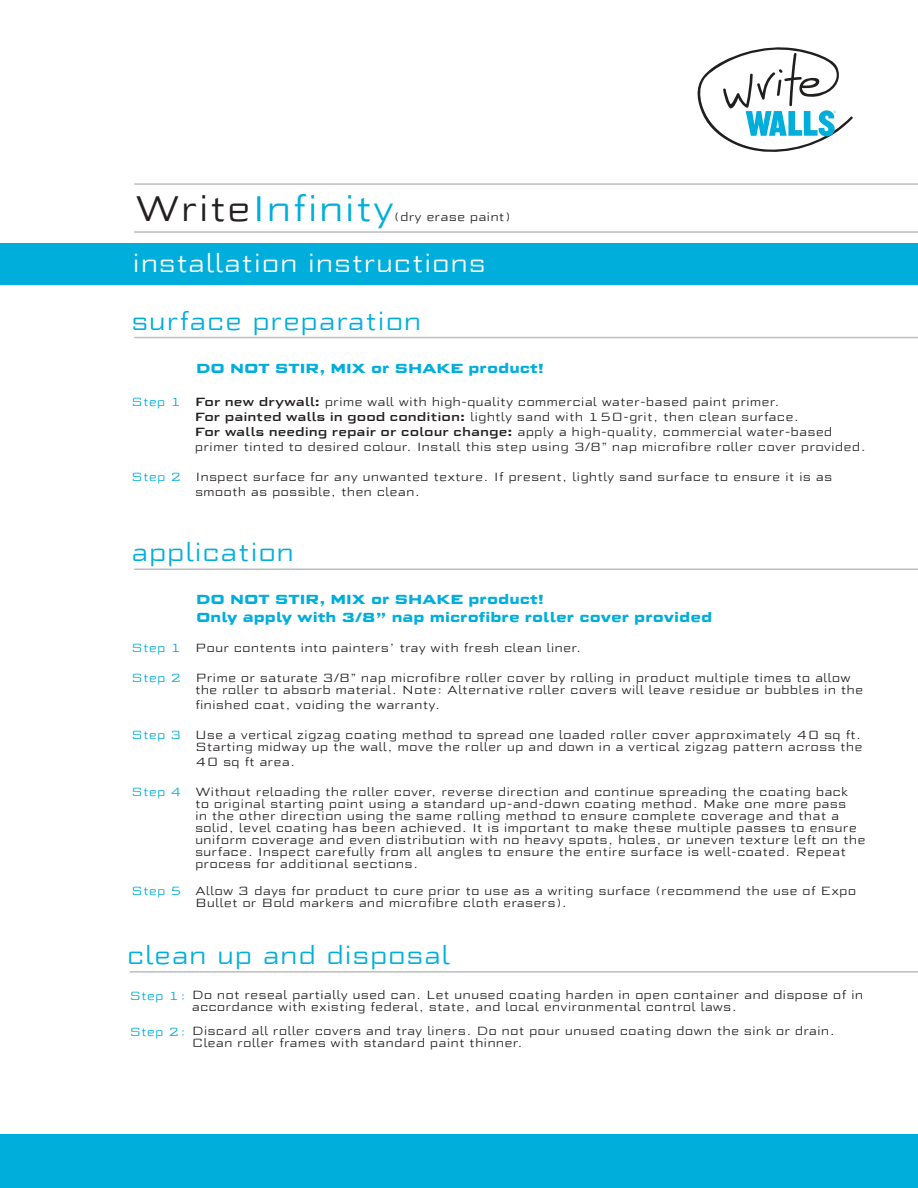
<style>
.page{position:relative;width:918px;height:1188px;background:#fff}
.page>*{position:absolute;margin:0;border:0;box-sizing:border-box;transform-origin:0 0}
.t1{font:300 36px "Morris Sans Com";color:#00aeda}
.t2{font:300 25.5px "Morris Sans Com";color:#00aedc}
.t3{font:300 25.5px "Morris Sans Com";color:#fff}
.t4{font:800 13.5px "Morris Sans Std";color:#00aedc}
.t5{font:300 12px/12px "Morris Sans Com";color:#231f20}
.t6{font:300 12px "Morris Sans Com";color:#00aedc}
.s1{color:#231f20}
.s2{color:#00aedc}
.s3{font-weight:500}
</style>
<div class="page">
<div style="left:0;top:1134px;width:918px;height:54px;background:#00aedc"></div>
<svg style="left:697px;top:47px;width:155px;height:105px"></svg>
<hr style="left:134px;top:569px;width:784px;height:1px;background:#bcbdc0">
<div style="left:0;top:243px;width:918px;height:42px;background:#00aedc"></div>
<hr style="left:134px;top:337px;width:784px;height:1px;background:#bcbdc0">
<hr style="left:130px;top:971px;width:788px;height:2px;background:#bcbdc0">
<hr style="left:134px;top:183px;width:784px;height:2px;background:#bcbdc0">
<hr style="left:134px;top:231px;width:784px;height:2px;background:#bcbdc0">
<p class="t1" style="left:135px;top:184px;width:261px"><span class="s1">Write</span>Infinity</p>
<p class="t5" style="left:394px;top:210px;width:118px">(dry erase paint)</p>
<p class="t3" style="left:132px;top:246px;width:355px">installation instructions</p>
<p class="t2" style="left:131px;top:303px;width:292px">surface preparation</p>
<p class="t4" style="left:196px;top:358px;width:349px">DO NOT STIR, MIX or SHAKE product!</p>
<p class="t5" style="left:131px;top:395px;width:650px"><span class="s2">Step 1</span> <span class="s3">For new drywall:</span> prime wall with high-quality commercial water-based paint primer.</p>
<p class="t5" style="left:195px;top:410px;width:606px"><span class="s3">For painted walls in good condition:</span> lightly sand with 150-grit, then clean surface.</p>
<p class="t5" style="left:195px;top:425px;width:639px"><span class="s3">For walls needing repair or colour change:</span> apply a high-quality, commercial water-based</p>
<p class="t5" style="left:195px;top:440px;width:673px">primer tinted to desired colour. Install this step using 3/8” nap microfibre roller cover provided.</p>
<p class="t5" style="left:131px;top:470px;width:703px"><span class="s2">Step 2</span> Inspect surface for any unwanted texture. If present, lightly sand surface to ensure it is as</p>
<p class="t5" style="left:195px;top:485px;width:227px">smooth as possible, then clean.</p>
<p class="t2" style="left:131px;top:535px;width:165px">application</p>
<p class="t4" style="left:196px;top:590px;width:349px">DO NOT STIR, MIX or SHAKE product!</p>
<p class="t4" style="left:196px;top:608px;width:518px">Only apply with 3/8” nap microfibre roller cover provided</p>
<p class="t5" style="left:131px;top:641px;width:452px"><span class="s2">Step 1</span> Pour contents into painters’ tray with fresh clean liner.</p>
<p class="t5" style="left:131px;top:671px;width:721px"><span class="s2">Step 2</span> Prime or saturate 3/8” nap microfibre roller cover by rolling in product multiple times to allow</p>
<p class="t5" style="left:195px;top:683px;width:670px">the roller to absorb material. Note: Alternative roller covers will leave residue or bubbles in the</p>
<p class="t5" style="left:195px;top:698px;width:247px">finished coat, voiding the warranty.</p>
<p class="t5" style="left:131px;top:728px;width:732px"><span class="s2">Step 3</span> Use a vertical zigzag coating method to spread one loaded roller cover approximately 40 sq ft.</p>
<p class="t5" style="left:195px;top:740px;width:669px">Starting midway up the wall, move the roller up and down in a vertical zigzag pattern across the</p>
<p class="t5" style="left:195px;top:755px;width:102px">40 sq ft area.</p>
<p class="t5" style="left:131px;top:785px;width:718px"><span class="s2">Step 4</span> Without reloading the roller cover, reverse direction and continue spreading the coating back</p>
<p class="t5" style="left:195px;top:797px;width:653px">to original starting point using a standard up-and-down coating method. Make one more pass</p>
<p class="t5" style="left:195px;top:809px;width:646px">in the other direction using the same rolling method to ensure complete coverage and that a</p>
<p class="t5" style="left:195px;top:821px;width:663px">solid, level coating has been achieved. It is important to make these multiple passes to ensure</p>
<p class="t5" style="left:195px;top:833px;width:672px">uniform coverage and even distribution with no heavy spots, holes, or uneven texture left on the</p>
<p class="t5" style="left:195px;top:845px;width:653px">surface. Inspect carefully from all angles to ensure the entire surface is well-coated. Repeat</p>
<p class="t5" style="left:195px;top:857px;width:225px">process for additional sections.</p>
<p class="t5" style="left:131px;top:884px;width:727px"><span class="s2">Step 5</span> Allow 3 days for product to cure prior to use as a writing surface (recommend the use of Expo</p>
<p class="t5" style="left:195px;top:896px;width:374px">Bullet or Bold markers and microfibre cloth erasers).</p>
<p class="t2" style="left:127px;top:938px;width:325px">clean up and disposal</p>
<p class="t6" style="left:129px;top:987px;width:58px">Step 1:</p>
<p class="t6" style="left:129px;top:1023px;width:58px">Step 2:</p>
<p class="t5" style="left:192px;top:989px;width:673px">Do not reseal partially used can. Let unused coating harden in open container and dispose of in accordance with existing federal, state, and local environmental control laws.</p>
<p class="t5" style="left:192px;top:1025px;width:645px">Discard all roller covers and tray liners. Do not pour unused coating down the sink or drain.</p>
<p class="t5" style="left:192px;top:1037px;width:333px">Clean roller frames with standard paint thinner.</p>
</div>
